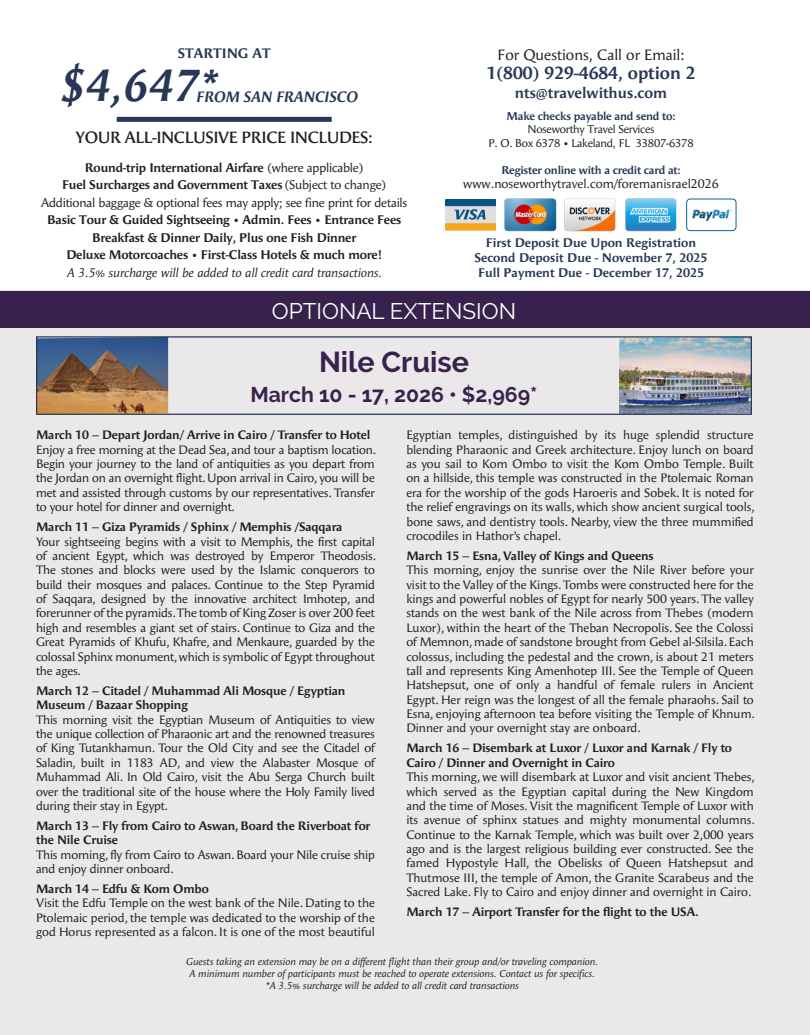
<style>
.page{position:relative;width:810px;height:1035px;background:#fff}
.page>*{position:absolute;margin:0;border:0;box-sizing:border-box;transform-origin:0 0}
.t1{font:italic 700 45px "Angie Sans Std";color:#273757}
.t2{font:700 28.75px "Raleway";color:#38224d}
.t3{font:22.5px "Raleway";color:#fff}
.t4{font:700 21.25px "Raleway";color:#38224d}
.t5{font:700 17.5px "Angie Sans Std";color:#273757}
.t6{font:600 16.25px "Angie Sans Std";letter-spacing:-.025em;color:#231f20}
.t7{font:15px "Angie Sans Std";color:#231f20}
.t8{font:700 15px "Angie Sans Std";color:#273757}
.t9{font:italic 700 15px "Angie Sans Std";color:#273757}
.t10{font:700 13.75px "Angie Sans Std";color:#273757}
.t11{font:12.5px/17.5px "Angie Sans Std";letter-spacing:-.015em;color:#231f20;text-align:center}
.t12{font:700 12.5px/17.5px "Angie Sans Std";letter-spacing:-.015em;color:#231f20;text-align:center}
.t13{font:700 12.5px/15px "Angie Sans Std";color:#273757;text-align:center}
.t14{font:italic 12.5px "Angie Sans Std";color:#231f20}
.t15{font:12.25px/14.4px "Angie Sans Std";letter-spacing:-.01em;color:#231f20;text-align:justify}
.t16{font:700 12.25px/14.4px "Angie Sans Std";letter-spacing:-.01em;color:#231f20}
.t17{font:700 11.25px "Angie Sans Std";letter-spacing:-.02em;color:#273757}
.t18{font:11.25px/13.5px "Angie Sans Std";letter-spacing:-.02em;color:#231f20;text-align:center}
.t19{font:italic 10px/11.9px "Angie Sans Std";color:#231f20;text-align:center}
.s1{font-weight:700}
</style>
<div class="page">
<div style="left:117px;top:117px;width:215px;height:5px;background:#273757"></div>
<img style="left:446px;top:199px;width:49px;height:32px">
<img style="left:692px;top:209px;width:40px;height:13px">
<div style="left:686px;top:199px;width:50px;height:32px;border:1px solid #00649e;border-radius:4px"></div>
<img style="left:504px;top:198px;width:53px;height:34px">
<img style="left:564px;top:198px;width:52px;height:34px">
<img style="left:625px;top:198px;width:52px;height:34px">
<div style="left:0;top:291px;width:810px;height:744px;background:#eae8e9"></div>
<img style="left:619px;top:338px;width:131px;height:75px">
<img style="left:38px;top:338px;width:130px;height:75px">
<div style="left:36px;top:336px;width:716px;height:79px;border:1px solid #273757"></div>
<div style="left:0;top:291px;width:810px;height:36px;background:#38224d"></div>
<p class="t10" style="left:178px;top:45px;width:94px">STARTING AT</p>
<h1 class="t1" style="left:59px;top:61px;width:160px">$4,647*</h1>
<p class="t9" style="left:196px;top:88px;width:163px">FROM SAN FRANCISCO</p>
<h3 class="t6" style="left:76px;top:128px;width:299px">YOUR ALL-INCLUSIVE PRICE INCLUDES:</h3>
<p class="t11" style="left:41px;top:159px;width:368px"><span class="s1">Round-trip International Airfare</span> (where applicable)<br><span class="s1">Fuel Surcharges and Government Taxes</span> (Subject to change)<br>Additional baggage &amp; optional fees may apply; see fine print for details</p>
<p class="t12" style="left:47px;top:211px;width:356px">Basic Tour &amp; Guided Sightseeing • Admin. Fees • Entrance Fees<br>Breakfast &amp; Dinner Daily, Plus one Fish Dinner<br>Deluxe Motorcoaches • First-Class Hotels &amp; much more!</p>
<p class="t14" style="left:67px;top:266px;width:317px">A 3.5% surcharge will be added to all credit card transactions.</p>
<p class="t7" style="left:498px;top:46px;width:188px">For Questions, Call or Email:</p>
<h3 class="t5" style="left:487px;top:63px;width:211px">1(800) 929-4684, option 2</h3>
<p class="t8" style="left:515px;top:84px;width:154px">nts@travelwithus.com</p>
<p class="t17" style="left:507px;top:110px;width:171px">Make checks payable and send to:</p>
<p class="t18" style="left:488px;top:123px;width:207px">Noseworthy Travel Services<br>P. O. Box 6378 • Lakeland, FL 33807-6378</p>
<p class="t17" style="left:501px;top:164px;width:181px">Register online with a credit card at:</p>
<p class="t11" style="left:463px;top:175px;width:257px">www.noseworthytravel.com/foremanisrael2026</p>
<p class="t13" style="left:474px;top:235px;width:235px">First Deposit Due Upon Registration<br>Second Deposit Due - November 7, 2025<br>Full Payment Due - December 17, 2025</p>
<h3 class="t3" style="left:272px;top:298px;width:246px">OPTIONAL EXTENSION</h3>
<h2 class="t2" style="left:319px;top:346px;width:151px">Nile Cruise</h2>
<h3 class="t4" style="left:250px;top:383px;width:289px">March 10 - 17, 2026 • $2,969*</h3>
<p class="t16" style="left:36px;top:428px;width:336px">March 10 – Depart Jordan/ Arrive in Cairo / Transfer to Hotel</p>
<p class="t15" style="left:36px;top:442px;width:342px">Enjoy a free morning at the Dead Sea, and tour a baptism location.<br>Begin your journey to the land of antiquities as you depart from the Jordan on an overnight flight. Upon arrival in Cairo, you will be met and assisted through customs by our representatives. Transfer to your hotel for dinner and overnight.</p>
<p class="t16" style="left:36px;top:520px;width:308px">March 11 – Giza Pyramids / Sphinx / Memphis /Saqqara</p>
<p class="t15" style="left:36px;top:534px;width:342px">Your sightseeing begins with a visit to Memphis, the first capital of ancient Egypt, which was destroyed by Emperor Theodosis.<br>The stones and blocks were used by the Islamic conquerors to build their mosques and palaces. Continue to the Step Pyramid of Saqqara, designed by the innovative architect Imhotep, and forerunner of the pyramids. The tomb of King Zoser is over 200 feet high and resembles a giant set of stairs. Continue to Giza and the Great Pyramids of Khufu, Khafre, and Menkaure, guarded by the colossal Sphinx monument, which is symbolic of Egypt throughout the ages.</p>
<p class="t16" style="left:36px;top:684px;width:311px">March 12 – Citadel / Muhammad Ali Mosque / Egyptian<br>Museum / Bazaar Shopping</p>
<p class="t15" style="left:36px;top:712px;width:340px">This morning visit the Egyptian Museum of Antiquities to view the unique collection of Pharaonic art and the renowned treasures of King Tutankhamun. Tour the Old City and see the Citadel of Saladin, built in 1183 AD, and view the Alabaster Mosque of Muhammad Ali. In Old Cairo, visit the Abu Serga Church built over the traditional site of the house where the Holy Family lived during their stay in Egypt.</p>
<p class="t16" style="left:36px;top:819px;width:336px">March 13 – Fly from Cairo to Aswan, Board the Riverboat for the Nile Cruise</p>
<p class="t15" style="left:36px;top:847px;width:340px">This morning, fly from Cairo to Aswan. Board your Nile cruise ship and enjoy dinner onboard.</p>
<p class="t16" style="left:36px;top:882px;width:174px">March 14 – Edfu &amp; Kom Ombo</p>
<p class="t15" style="left:36px;top:896px;width:340px">Visit the Edfu Temple on the west bank of the Nile. Dating to the Ptolemaic period, the temple was dedicated to the worship of the god Horus represented as a falcon. It is one of the most beautiful</p>
<p class="t15" style="left:406px;top:428px;width:350px">Egyptian temples, distinguished by its huge splendid structure blending Pharaonic and Greek architecture. Enjoy lunch on board as you sail to Kom Ombo to visit the Kom Ombo Temple. Built on a hillside, this temple was constructed in the Ptolemaic Roman era for the worship of the gods Haroeris and Sobek. It is noted for the relief engravings on its walls, which show ancient surgical tools, bone saws, and dentistry tools. Nearby, view the three mummified crocodiles in Hathor’s chapel.</p>
<p class="t16" style="left:406px;top:549px;width:249px">March 15 – Esna, Valley of Kings and Queens</p>
<p class="t15" style="left:406px;top:563px;width:350px">This morning, enjoy the sunrise over the Nile River before your visit to the Valley of the Kings. Tombs were constructed here for the kings and powerful nobles of Egypt for nearly 500 years. The valley stands on the west bank of the Nile across from Thebes (modern Luxor), within the heart of the Theban Necropolis. See the Colossi of Memnon, made of sandstone brought from Gebel al-Silsila. Each colossus, including the pedestal and the crown, is about 21 meters tall and represents King Amenhotep III. See the Temple of Queen Hatshepsut, one of only a handful of female rulers in Ancient Egypt. Her reign was the longest of all the female pharaohs. Sail to Esna, enjoying afternoon tea before visiting the Temple of Khnum.<br>Dinner and your overnight stay are onboard.</p>
<p class="t16" style="left:406px;top:741px;width:327px">March 16 – Disembark at Luxor / Luxor and Karnak / Fly to<br>Cairo / Dinner and Overnight in Cairo</p>
<p class="t15" style="left:406px;top:770px;width:350px">This morning, we will disembark at Luxor and visit ancient Thebes, which served as the Egyptian capital during the New Kingdom and the time of Moses. Visit the magnificent Temple of Luxor with its avenue of sphinx statues and mighty monumental columns.<br>Continue to the Karnak Temple, which was built over 2,000 years ago and is the largest religious building ever constructed. See the famed Hypostyle Hall, the Obelisks of Queen Hatshepsut and Thutmose III, the temple of Amon, the Granite Scarabeus and the Sacred Lake. Fly to Cairo and enjoy dinner and overnight in Cairo.</p>
<p class="t16" style="left:406px;top:905px;width:294px">March 17 – Airport Transfer for the flight to the USA.</p>
<p class="t19" style="left:186px;top:956px;width:413px">Guests taking an extension may be on a different flight than their group and/or traveling companion.<br>A minimum number of participants must be reached to operate extensions. Contact us for specifics. *A 3.5% surcharge will be added to all credit card transactions</p>
</div>
